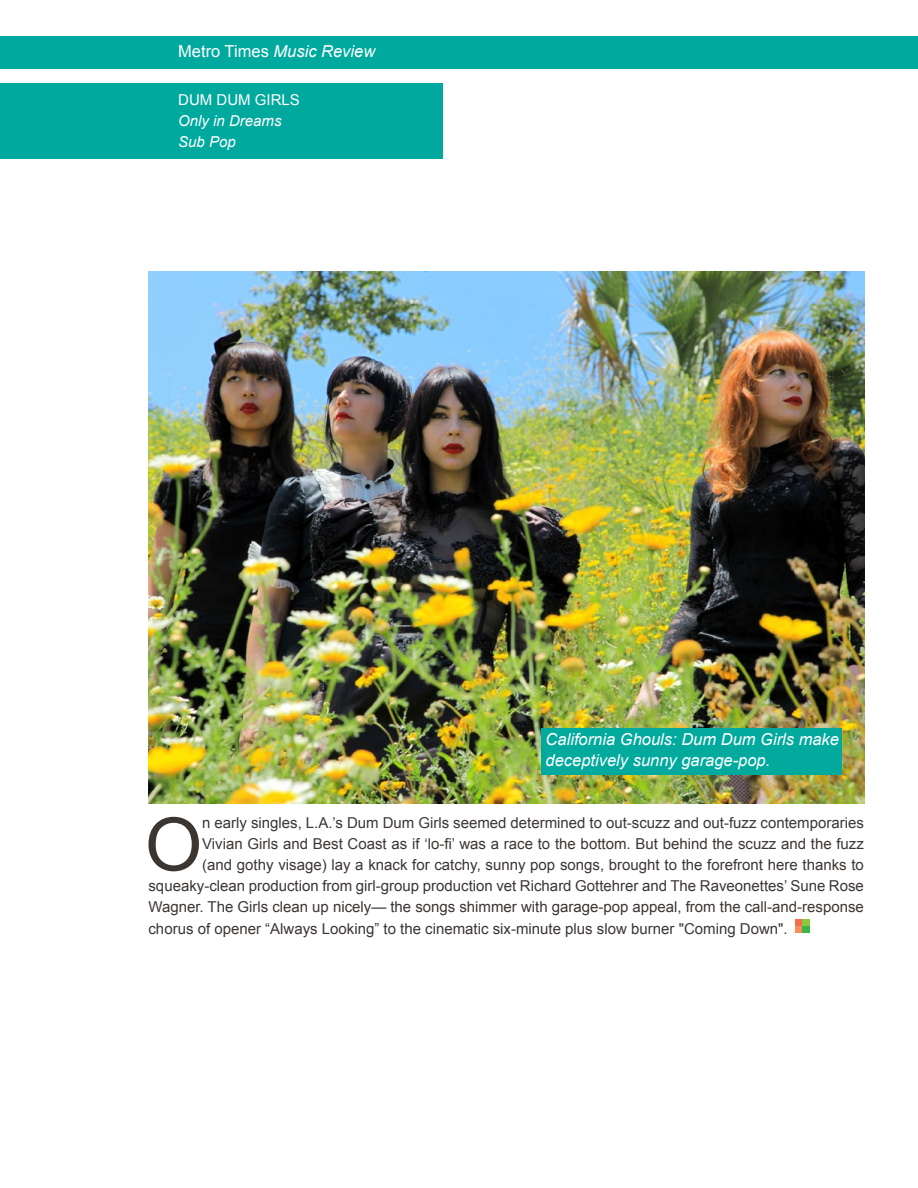
<style>
.page{position:relative;width:918px;height:1188px;background:#fff}
.page>*{position:absolute;margin:0;border:0;box-sizing:border-box;transform-origin:0 0}
.t1{font:73.65px "Arial";color:#3c3633}
.t2{font:italic 16.5px/21px "Arial";color:#fff}
.t3{font:15px "Arial";color:#3c3633}
.t4{font:italic 15px/21px "Arial";color:#fff}
.t5{font:15px "Arial";color:#fff}
.s1{font-style:normal}
</style>
<div class="page">
<img style="left:148px;top:272px;width:717px;height:532px">
<div style="left:1px;top:36px;width:917px;height:32px;background:#00a99e"></div>
<div style="left:0;top:83px;width:443px;height:76px;background:#00a99e"></div>
<div style="left:541px;top:728px;width:301px;height:47px;background:#02aa9e"></div>
<div style="left:795px;top:919px;width:7px;height:7px;background:#f26c4f"></div>
<div style="left:795px;top:926px;width:7px;height:7px;background:#f78e55"></div>
<div style="left:802px;top:919px;width:8px;height:7px;background:#8dc73f"></div>
<div style="left:802px;top:926px;width:8px;height:7px;background:#3ab54a"></div>
<p class="t2" style="left:178px;top:41px;width:199px"><span class="s1">Metro Times</span> Music Review</p>
<p class="t5" style="left:178px;top:90px;width:123px">DUM DUM GIRLS</p>
<p class="t4" style="left:178px;top:110px;width:105px">Only in Dreams<br>Sub Pop</p>
<p class="t2" style="left:546px;top:729px;width:295px">California Ghouls: Dum Dum Girls make deceptively sunny garage-pop.</p>
<h1 class="t1" style="left:145px;top:796px;width:59px">O</h1>
<p class="t3" style="left:202px;top:813px;width:663px">n early singles, L.A.’s Dum Dum Girls seemed determined to out-scuzz and out-fuzz contemporaries</p>
<p class="t3" style="left:202px;top:834px;width:663px">Vivian Girls and Best Coast as if ‘lo-fi’ was a race to the bottom. But behind the scuzz and the fuzz</p>
<p class="t3" style="left:202px;top:855px;width:663px">(and gothy visage) lay a knack for catchy, sunny pop songs, brought to the forefront here thanks to</p>
<p class="t3" style="left:148px;top:876px;width:717px">squeaky-clean production from girl-group production vet Richard Gottehrer and The Raveonettes’ Sune Rose</p>
<p class="t3" style="left:148px;top:897px;width:717px">Wagner. The Girls clean up nicely— the songs shimmer with garage-pop appeal, from the call-and-response</p>
<p class="t3" style="left:148px;top:919px;width:641px">chorus of opener “Always Looking” to the cinematic six-minute plus slow burner "Coming Down".</p>
</div>
